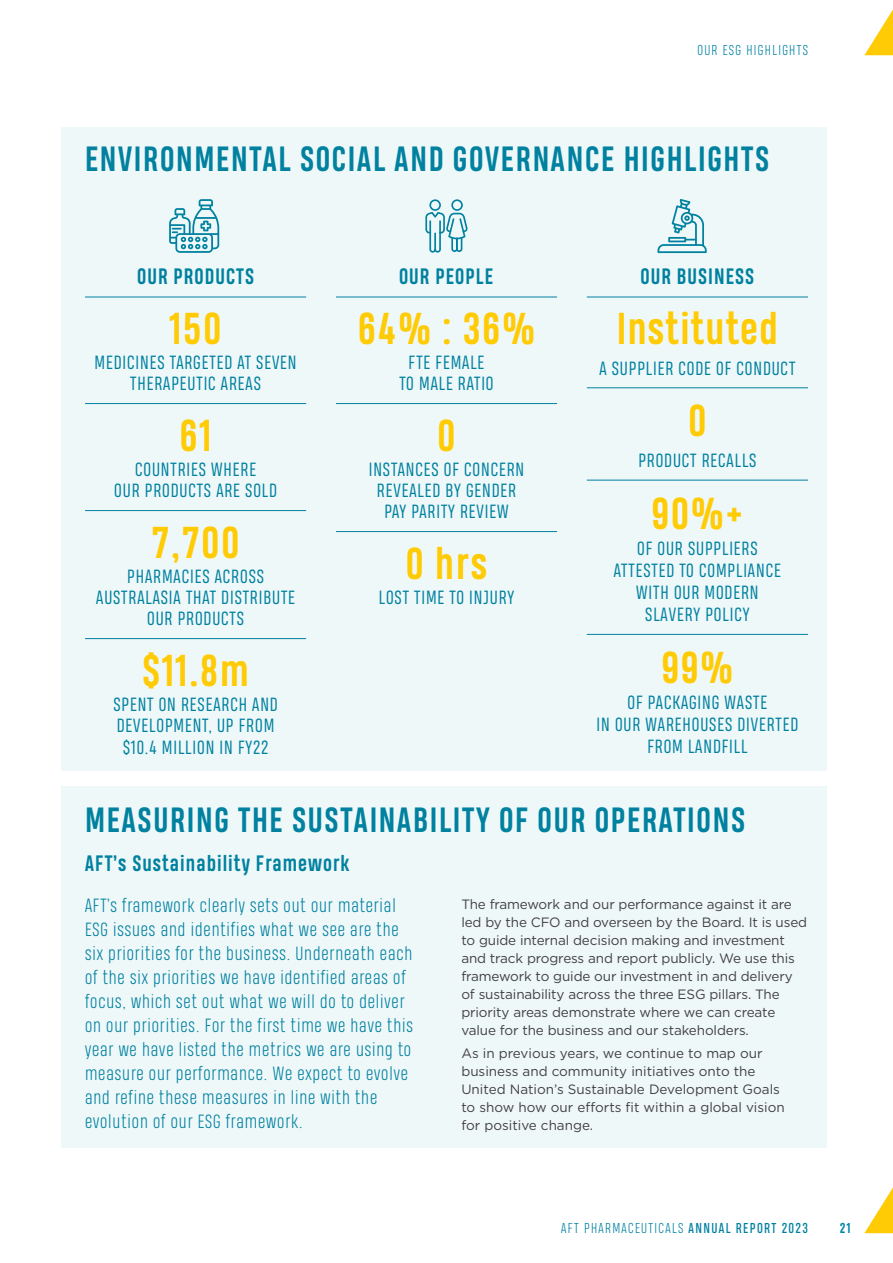
<style>
.page{position:relative;width:893px;height:1263px;background:#fff}
.page>*{position:absolute;margin:0;border:0;box-sizing:border-box;transform-origin:0 0}
.t1{font:700 42px "Heading Pro";letter-spacing:.05em;color:#ffcb05}
.t2{font:700 42px "Heading Pro";letter-spacing:.03em;color:#ffcb05}
.t3{font:700 33px "Heading Pro";letter-spacing:.05em;color:#0081a0}
.t4{font:700 21px "Heading Pro";letter-spacing:.05em;color:#0081a0}
.t5{font:18px/21px "Heading Pro";letter-spacing:.05em;color:#0081a0;text-align:center}
.t6{font:300 18px/24px "Heading Pro";letter-spacing:.05em;color:#0081a0}
.t7{font:13.5px/18px "Gotham";letter-spacing:-.01em;color:#414042}
.t8{font:300 13.5px "Heading Pro";letter-spacing:.1em;color:#0081a0}
.t9{font:700 13.5px "Heading Pro";color:#0089a7}
.s1{font-weight:400}
</style>
<div class="page">
<div style="left:62px;top:787px;width:765px;height:361px;background:#eff8f9"></div>
<div style="left:62px;top:128px;width:765px;height:643px;background:#eff8f9"></div>
<svg style="left:425px;top:199px;width:43px;height:54px"></svg>
<svg style="left:657px;top:199px;width:50px;height:54px"></svg>
<svg style="left:169px;top:199px;width:50px;height:54px"></svg>
<hr style="left:336px;top:297px;width:221px;height:1px;background:#0081a0">
<hr style="left:336px;top:403px;width:221px;height:1px;background:#0081a0">
<hr style="left:336px;top:531px;width:221px;height:1px;background:#0081a0">
<hr style="left:587px;top:297px;width:221px;height:1px;background:#0081a0">
<hr style="left:587px;top:387px;width:221px;height:1px;background:#0081a0">
<hr style="left:587px;top:480px;width:221px;height:1px;background:#0081a0">
<hr style="left:587px;top:634px;width:221px;height:1px;background:#0081a0">
<hr style="left:85px;top:297px;width:221px;height:1px;background:#0081a0">
<hr style="left:85px;top:403px;width:221px;height:1px;background:#0081a0">
<hr style="left:85px;top:510px;width:221px;height:1px;background:#0081a0">
<hr style="left:85px;top:638px;width:221px;height:1px;background:#0081a0">
<svg style="left:864px;top:1187px;width:29px;height:46px"></svg>
<svg style="left:864px;top:9px;width:29px;height:46px"></svg>
<p class="t8" style="left:697px;top:42px;width:112px">OUR ESG HIGHLIGHTS</p>
<h2 class="t3" style="left:85px;top:139px;width:686px">ENVIRONMENTAL SOCIAL AND GOVERNANCE HIGHLIGHTS</h2>
<h3 class="t4" style="left:137px;top:264px;width:118px">OUR PRODUCTS</h3>
<h3 class="t4" style="left:399px;top:264px;width:96px">OUR PEOPLE</h3>
<h3 class="t4" style="left:640px;top:264px;width:115px">OUR BUSINESS</h3>
<h1 class="t1" style="left:358px;top:303px;width:178px">64% : 36%</h1>
<h3 class="t5" style="left:399px;top:353px;width:96px">FTE FEMALE<br>TO MALE RATIO</h3>
<h1 class="t1" style="left:438px;top:410px;width:19px">0</h1>
<h3 class="t5" style="left:369px;top:460px;width:157px">INSTANCES OF CONCERN<br>REVEALED BY GENDER<br>PAY PARITY REVIEW</h3>
<h1 class="t1" style="left:406px;top:538px;width:83px">0 hrs</h1>
<h3 class="t5" style="left:379px;top:588px;width:137px">LOST TIME TO INJURY</h3>
<h1 class="t2" style="left:617px;top:303px;width:163px">Instituted</h1>
<h3 class="t5" style="left:599px;top:358px;width:197px">A SUPPLIER CODE OF CONDUCT</h3>
<h1 class="t1" style="left:688px;top:396px;width:19px">0</h1>
<h3 class="t5" style="left:638px;top:451px;width:120px">PRODUCT RECALLS</h3>
<h1 class="t1" style="left:652px;top:488px;width:92px">90%+</h1>
<h3 class="t5" style="left:614px;top:538px;width:168px;line-height:22px">OF OUR SUPPLIERS<br>ATTESTED TO COMPLIANCE<br>WITH OUR MODERN<br>SLAVERY POLICY</h3>
<h1 class="t1" style="left:662px;top:642px;width:73px">99%</h1>
<h3 class="t5" style="left:597px;top:692px;width:203px;line-height:22px">OF PACKAGING WASTE<br>IN OUR WAREHOUSES DIVERTED<br>FROM LANDFILL</h3>
<h1 class="t1" style="left:170px;top:303px;width:53px">150</h1>
<h3 class="t5" style="left:95px;top:353px;width:204px">MEDICINES TARGETED AT SEVEN<br>THERAPEUTIC AREAS</h3>
<h1 class="t1" style="left:180px;top:410px;width:33px">61</h1>
<h3 class="t5" style="left:114px;top:460px;width:164px">COUNTRIES WHERE<br>OUR PRODUCTS ARE SOLD</h3>
<h1 class="t1" style="left:152px;top:517px;width:89px">7,700</h1>
<h3 class="t5" style="left:96px;top:567px;width:200px">PHARMACIES ACROSS<br>AUSTRALASIA THAT DISTRIBUTE<br>OUR PRODUCTS</h3>
<h1 class="t1" style="left:142px;top:645px;width:108px">$11.8m</h1>
<h3 class="t5" style="left:113px;top:695px;width:166px">SPENT ON RESEARCH AND<br>DEVELOPMENT, UP FROM $10.4 MILLION IN FY22</h3>
<h2 class="t3" style="left:85px;top:800px;width:662px">MEASURING THE SUSTAINABILITY OF OUR OPERATIONS</h2>
<h3 class="t4" style="left:85px;top:850px;width:266px">AFT’s Sustainability Framework</h3>
<p class="t6" style="left:85px;top:894px;width:329px">AFT’s framework clearly sets out our material ESG issues and identifies what we see are the six priorities for the business. Underneath each of the six priorities we have identified areas of focus, which set out what we will do to deliver on our priorities. For the first time we have this year we have listed the metrics we are using to measure our performance. We expect to evolve and refine these measures in line with the evolution of our ESG framework.</p>
<p class="t7" style="left:461px;top:895px;width:347px">The framework and our performance against it are led by the CFO and overseen by the Board. It is used to guide internal decision making and investment and track progress and report publicly. We use this framework to guide our investment in and delivery of sustainability across the three ESG pillars. The priority areas demonstrate where we can create value for the business and our stakeholders.</p>
<p class="t7" style="left:461px;top:1043px;width:325px">As in previous years, we continue to map our business and community initiatives onto the United Nation’s Sustainable Development Goals to show how our efforts fit within a global vision for positive change.</p>
<p class="t8" style="left:561px;top:1220px;width:248px">AFT PHARMACEUTICALS <span class="s1">ANNUAL REPORT 2023</span></p>
<p class="t9" style="left:840px;top:1220px;width:12px">21</p>
</div>
